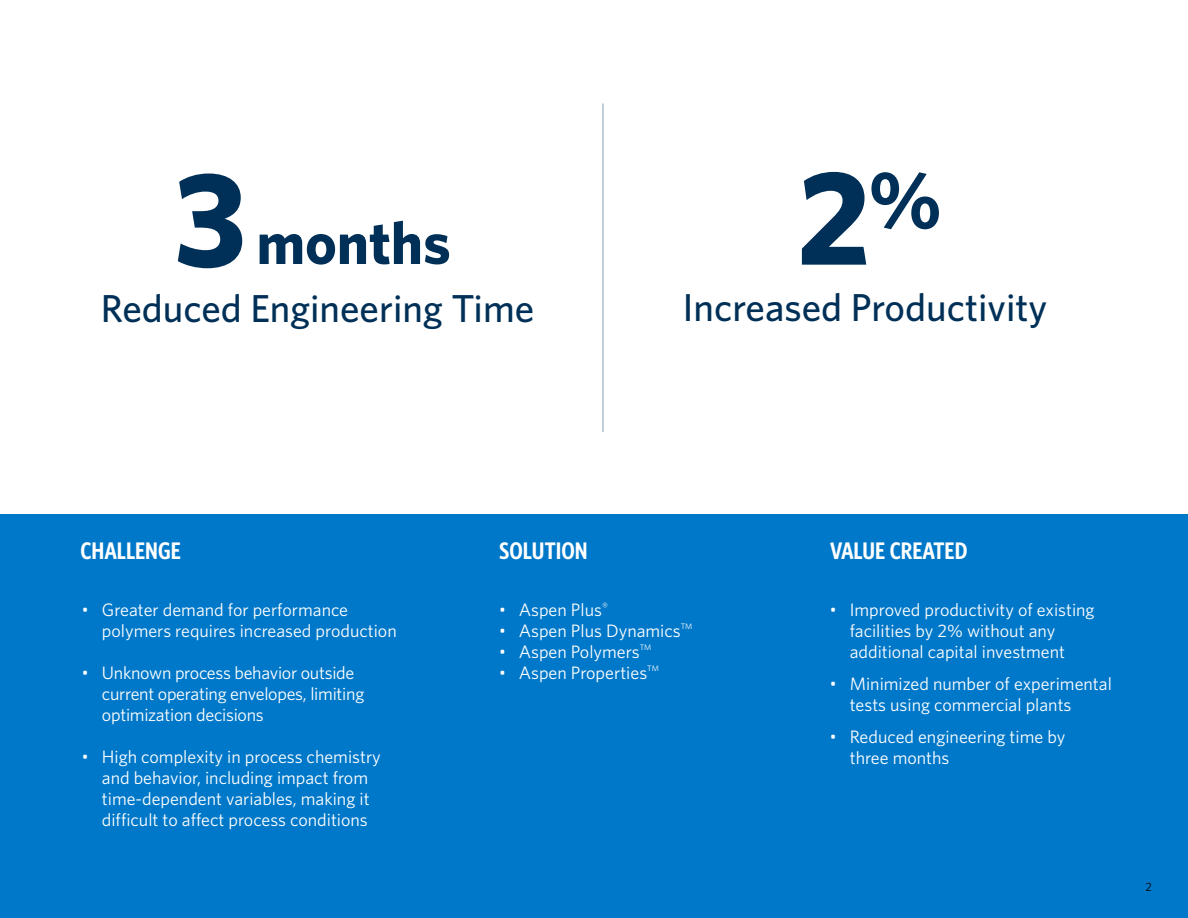
<style>
.page{position:relative;width:1188px;height:918px;background:#fff}
.page>*{position:absolute;margin:0;border:0;box-sizing:border-box;transform-origin:0 0}
.STAT-text{font:700 135px "Whitney";color:#003057}
.STAT-text-2{font:700 60px "Whitney";color:#003057}
.STAT-text-3{font:500 39px "Whitney";color:#003057}
.body{font:600 24px "Whitney Condensed";color:#fff}
.t1{font:18px/21px "Whitney";color:#fff}
.t2{font:12px "Whitney";color:#000}
.t3{font:7.8px "Whitney";color:#fff}
.s1{font-weight:300}
</style>
<div class="page">
<div style="left:0;top:514px;width:1188px;height:404px;background:#0078c9"></div>
<hr style="left:602px;top:103px;width:2px;height:329px;background:#003057">
<p class="STAT-text" style="left:174px;top:138px;width:75px">3</p>
<p class="STAT-text-2" style="left:256px;top:207px;width:196px">months</p>
<p class="STAT-text-3" style="left:101px;top:285px;width:435px">Reduced Engineering Time</p>
<p class="STAT-text" style="left:796px;top:136px;width:147px">2<sup>%</sup></p>
<p class="STAT-text-3" style="left:683px;top:284px;width:366px">Increased Productivity</p>
<p class="body" style="left:81px;top:535px;width:102px">CHALLENGE</p>
<p class="body" style="left:499px;top:535px;width:90px">SOLUTION</p>
<p class="body" style="left:830px;top:536px;width:139px">VALUE CREATED</p>
<p class="t1" style="left:102px;top:599px;width:296px;text-indent:-20px"><span class="s1">•</span> Greater demand for performance polymers requires increased production</p>
<p class="t1" style="left:102px;top:662px;width:264px;text-indent:-20px"><span class="s1">•</span> Unknown process behavior outside current operating envelopes, limiting optimization decisions</p>
<p class="t1" style="left:82px;top:746px;width:301px;text-align:center"><span class="s1">•</span> High complexity in process chemistry and behavior, including impact from time-dependent variables, making it difficult to affect process conditions</p>
<p class="t1" style="left:499px;top:599px;width:111px"><span class="s1">•</span> Aspen Plus<sup>®</sup></p>
<p class="t1" style="left:499px;top:620px;width:184px"><span class="s1">•</span> Aspen Plus Dynamics</p>
<p class="t3" style="left:681px;top:622px;width:13px">TM</p>
<p class="t1" style="left:499px;top:641px;width:142px"><span class="s1">•</span> Aspen Polymers</p>
<p class="t3" style="left:640px;top:643px;width:13px">TM</p>
<p class="t1" style="left:499px;top:662px;width:150px"><span class="s1">•</span> Aspen Properties</p>
<p class="t3" style="left:647px;top:664px;width:13px">TM</p>
<p class="t1" style="left:850px;top:599px;width:246px;text-indent:-20px"><span class="s1">•</span> Improved productivity of existing facilities by 2% without any additional capital investment</p>
<p class="t1" style="left:850px;top:673px;width:264px;text-indent:-20px"><span class="s1">•</span> Minimized number of experimental tests using commercial plants</p>
<p class="t1" style="left:850px;top:725px;width:217px;text-indent:-20px"><span class="s1">•</span> Reduced engineering time by three months</p>
<p class="t2" style="left:1146px;top:880px;width:8px">2</p>
</div>
